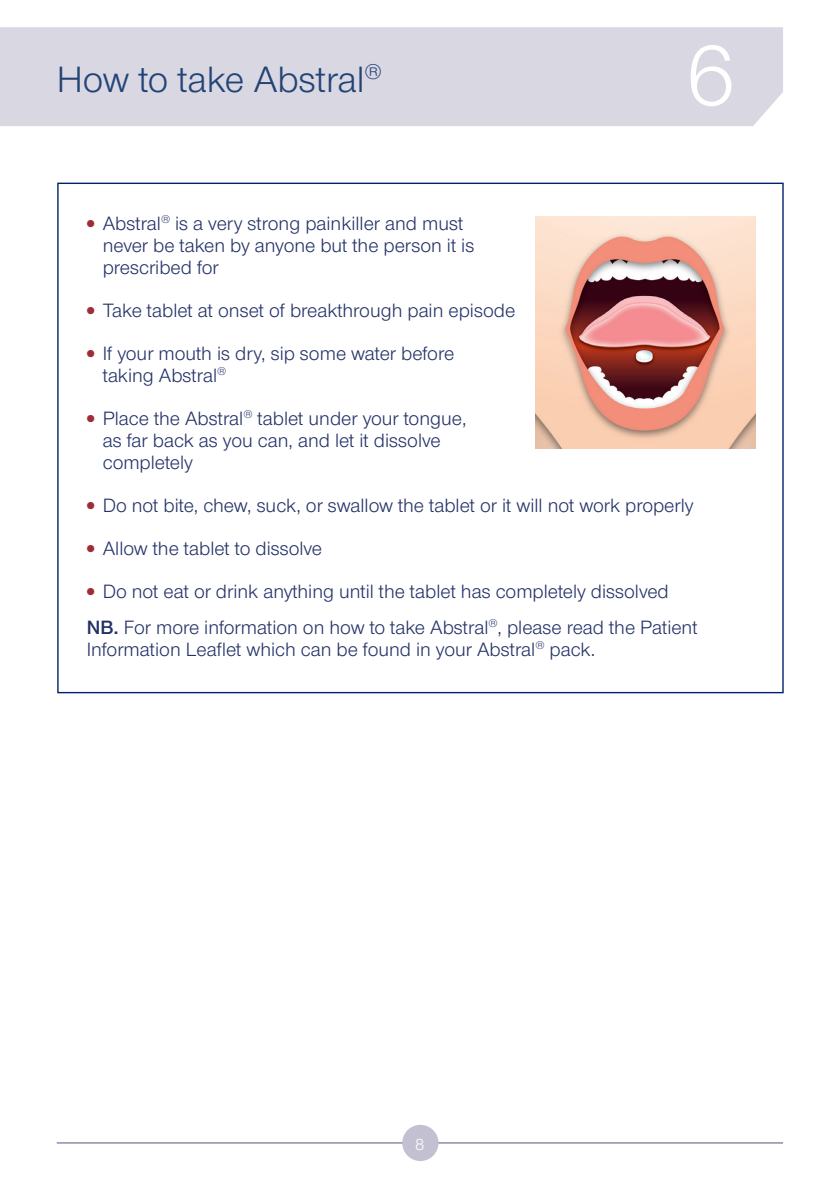
<style>
.page{position:relative;width:840px;height:1191px;background:#fff}
.page>*{position:absolute;margin:0;border:0;box-sizing:border-box;transform-origin:0 0}
.t1{font:90.8px "Nimbus Sans Novus T";color:#fff}
.Sections{font:38px "Nimbus Sans Novus T";color:#224375}
.t2{font:20px/22px "Nimbus Sans Novus T";color:#233167}
.t3{font:17px "Nimbus Sans Novus T";color:#fff}
.s1{color:#9f2c36}
.s2{font-weight:600}
</style>
<div class="page">
<div style="left:0;top:27px;width:782px;height:99px;background:#d8d7e2"></div>
<hr style="left:57px;top:1142px;width:725px;height:1px;background:#52547f">
<div style="left:402px;top:1124px;width:36px;height:37px;background:#c3c0d1;border-radius:50%"></div>
<img style="left:535px;top:217px;width:219px;height:231px">
<p class="Sections" style="left:57px;top:57px;width:326px">How to take Abstral<sup>®</sup></p>
<p class="t1" style="left:685px;top:22px;width:51px">6</p>
<p class="t2" style="left:103px;top:212px;width:373px;text-indent:-16px"><span class="s1">●</span> Abstral<sup>®</sup> is a very strong painkiller and must never be taken by anyone but the person it is prescribed for</p>
<p class="t2" style="left:87px;top:299px;width:429px"><span class="s1">●</span> Take tablet at onset of breakthrough pain episode</p>
<p class="t2" style="left:103px;top:342px;width:353px;text-indent:-16px"><span class="s1">●</span> If your mouth is dry, sip some water before taking Abstral<sup>®</sup></p>
<p class="t2" style="left:103px;top:407px;width:365px;text-indent:-16px"><span class="s1">●</span> Place the Abstral<sup>®</sup> tablet under your tongue, as far back as you can, and let it dissolve completely</p>
<p class="t2" style="left:87px;top:494px;width:608px"><span class="s1">●</span> Do not bite, chew, suck, or swallow the tablet or it will not work properly</p>
<p class="t2" style="left:87px;top:537px;width:237px"><span class="s1">●</span> Allow the tablet to dissolve</p>
<p class="t2" style="left:87px;top:580px;width:583px"><span class="s1">●</span> Do not eat or drink anything until the tablet has completely dissolved</p>
<p class="t2" style="left:87px;top:616px;width:612px"><span class="s2">NB.</span> For more information on how to take Abstral<sup>®</sup>, please read the Patient<br>Information Leaflet which can be found in your Abstral<sup>®</sup> pack.</p>
<p class="t3" style="left:415px;top:1134px;width:11px">8</p>
</div>
